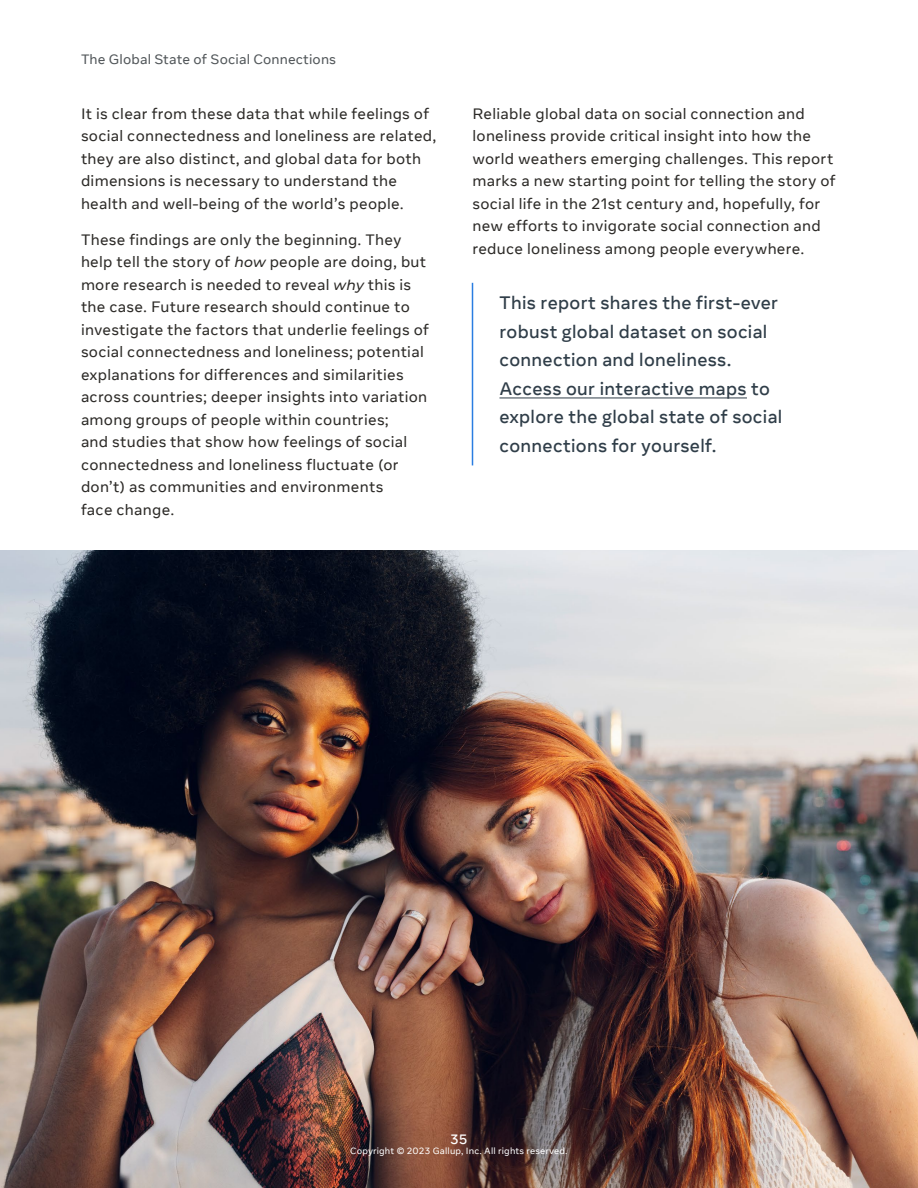
<style>
.page{position:relative;width:918px;height:1188px;background:#fff}
.page>*{position:absolute;margin:0;border:0;box-sizing:border-box;transform-origin:0 0}
.pullquote_sans_line{font:500 18px/28.5px "Optimistic Display";letter-spacing:.02em;color:#303e49}
.body{font:15px/22.5px "Optimistic Text";letter-spacing:.02em;color:#2c2a27}
.t1{font:13.5px "Optimistic Text";letter-spacing:.01em;color:#52575a}
.page_numbers{font:500 13.5px "Optimistic Display";color:#fff}
.t2{font:9px "Optimistic Text";letter-spacing:.02em;color:#fff}
.s1{font-family:"Montserrat";font-weight:500;font-style:italic;font-size:13.95px}
</style>
<div class="page">
<hr style="left:472px;top:283px;width:1px;height:182px;background:#2a7de1">
<hr style="left:500px;top:398px;width:247px;height:1px;background:#303e49">
<img style="left:0;top:551px;width:918px;height:637px">
<p class="t1" style="left:81px;top:51px;width:257px">The Global State of Social Connections</p>
<p class="body" style="left:81px;top:103px;width:357px">It is clear from these data that while feelings of social connectedness and loneliness are related, they are also distinct, and global data for both dimensions is necessary to understand the health and well-being of the world’s people.</p>
<p class="body" style="left:81px;top:229px;width:349px">These findings are only the beginning. They help tell the story of <span class="s1">how</span> people are doing, but more research is needed to reveal <span class="s1">why</span> this is the case. Future research should continue to investigate the factors that underlie feelings of social connectedness and loneliness; potential explanations for differences and similarities across countries; deeper insights into variation among groups of people within countries;<br>and studies that show how feelings of social connectedness and loneliness fluctuate (or don’t) as communities and environments<br>face change.</p>
<p class="body" style="left:472px;top:103px;width:365px">Reliable global data on social connection and loneliness provide critical insight into how the world weathers emerging challenges. This report marks a new starting point for telling the story of social life in the 21st century and, hopefully, for new efforts to invigorate social connection and reduce loneliness among people everywhere.</p>
<p class="pullquote_sans_line" style="left:500px;top:289px;width:284px">This report shares the first‑ever robust global dataset on social connection and loneliness.<br>Access our interactive maps to explore the global state of social connections for yourself.</p>
<p class="page_numbers" style="left:450px;top:1131px;width:19px">35</p>
<p class="t2" style="left:350px;top:1145px;width:219px">Copyright © 2023 Gallup, Inc. All rights reserved.</p>
</div>
